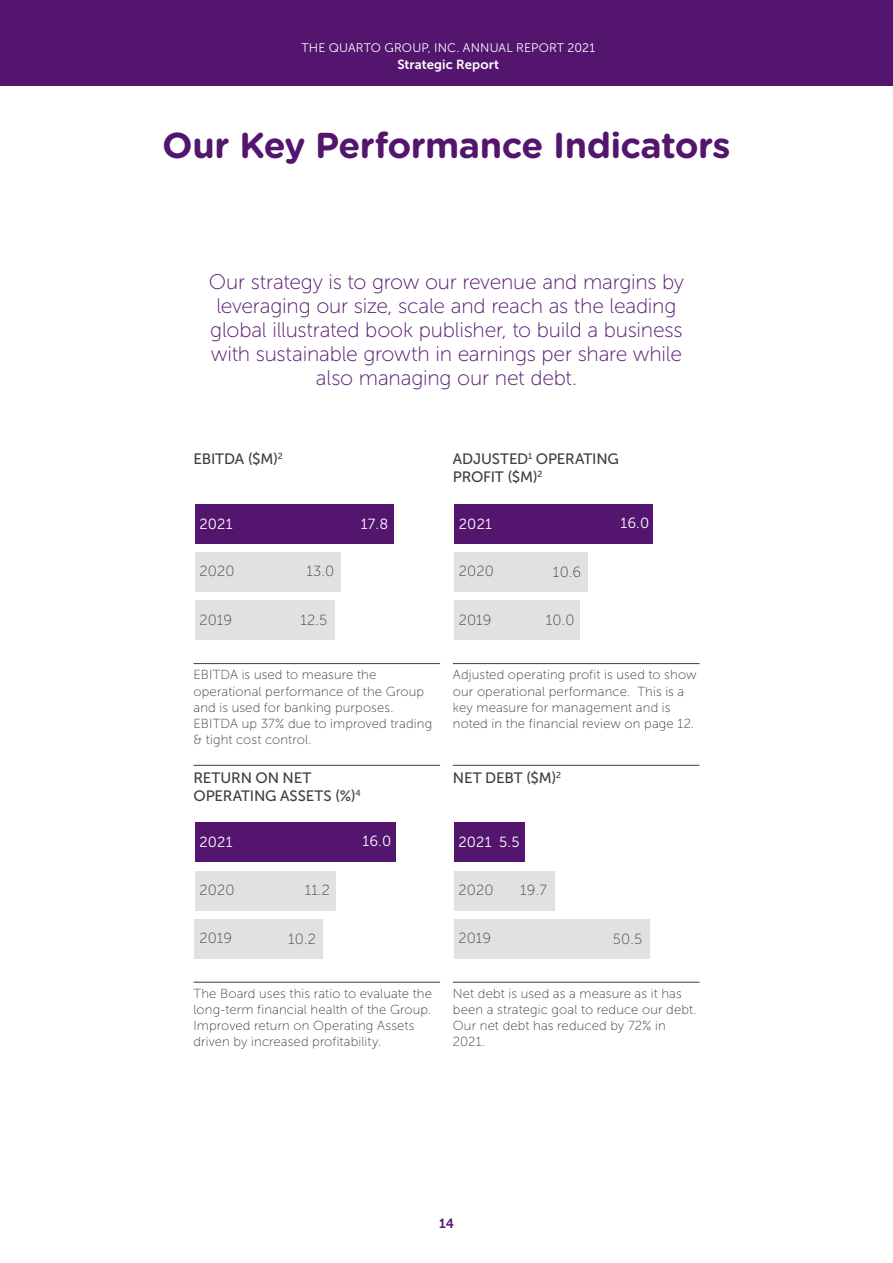
<style>
.page{position:relative;width:893px;height:1263px;background:#fff}
.page>*{position:absolute;margin:0;border:0;box-sizing:border-box;transform-origin:0 0}
.t1{font:700 36px "Gotham Rounded";letter-spacing:-.015em;color:#53156d}
.t2{font:21px/24px "Museo Sans 100";letter-spacing:-.01em;color:#53156d;text-align:center}
.t3{font:15px/18px "Museo Sans 500";letter-spacing:-.01em;color:#3e3e3f}
.t4{font:14.7px "Museo Sans 100";letter-spacing:.01em;color:#3a454e}
.t5{font:14.7px "Museo Sans 300";letter-spacing:.01em;color:#fff}
.t6{font:13.2px/16.2px "Museo Sans 100";letter-spacing:.01em;color:#3e3e3f}
.t7{font:13.2px "Museo Sans 700";letter-spacing:.005em;color:#fff}
.t8{font:13.2px "Museo Sans 700";color:#53156d}
.t9{font:12.3px "Museo Sans 300";letter-spacing:.01em;color:#fff}
</style>
<div class="page">
<div style="left:0;top:0;width:893px;height:86px;background:#53156d"></div>
<hr style="left:193px;top:663px;width:247px;height:1px;background:#3e3e3f">
<hr style="left:453px;top:663px;width:246px;height:1px;background:#3e3e3f">
<hr style="left:193px;top:765px;width:247px;height:1px;background:#3e3e3f">
<hr style="left:453px;top:765px;width:246px;height:1px;background:#3e3e3f">
<hr style="left:193px;top:982px;width:247px;height:1px;background:#3e3e3f">
<hr style="left:453px;top:982px;width:246px;height:1px;background:#3e3e3f">
<div style="left:195px;top:504px;width:199px;height:39px;background:#53156d"></div>
<div style="left:195px;top:552px;width:145px;height:39px;background:#e2e1e2"></div>
<div style="left:195px;top:601px;width:139px;height:39px;background:#e2e1e2"></div>
<div style="left:454px;top:504px;width:199px;height:39px;background:#53156d"></div>
<div style="left:454px;top:552px;width:133px;height:39px;background:#e2e1e2"></div>
<div style="left:454px;top:601px;width:126px;height:39px;background:#e2e1e2"></div>
<div style="left:195px;top:823px;width:201px;height:39px;background:#53156d"></div>
<div style="left:195px;top:871px;width:141px;height:39px;background:#e2e1e2"></div>
<div style="left:195px;top:919px;width:128px;height:39px;background:#e2e1e2"></div>
<div style="left:454px;top:823px;width:70px;height:39px;background:#53156d"></div>
<div style="left:454px;top:871px;width:100px;height:39px;background:#e2e1e2"></div>
<div style="left:454px;top:919px;width:195px;height:39px;background:#e2e1e2"></div>
<p class="t9" style="left:301px;top:41px;width:295px">THE QUARTO GROUP, INC. ANNUAL REPORT 2021</p>
<p class="t7" style="left:397px;top:57px;width:103px">Strategic Report</p>
<h1 class="t1" style="left:162px;top:119px;width:570px">Our Key Performance Indicators</h1>
<h2 class="t2" style="left:209px;top:270px;width:477px">Our strategy is to grow our revenue and margins by leveraging our size, scale and reach as the leading global illustrated book publisher, to build a business with sustainable growth in earnings per share while also managing our net debt.</h2>
<p class="t3" style="left:193px;top:450px;width:91px">EBITDA ($M)<sup>2</sup></p>
<p class="t3" style="left:453px;top:450px;width:168px">ADJUSTED<sup>1</sup> OPERATING<br>PROFIT ($M)<sup>2</sup></p>
<p class="t5" style="left:199px;top:516px;width:35px">2021</p>
<p class="t5" style="left:361px;top:516px;width:29px">17.8</p>
<p class="t4" style="left:199px;top:563px;width:37px">2020</p>
<p class="t4" style="left:306px;top:563px;width:29px">13.0</p>
<p class="t4" style="left:199px;top:612px;width:34px">2019</p>
<p class="t4" style="left:300px;top:612px;width:28px">12.5</p>
<p class="t5" style="left:459px;top:516px;width:35px">2021</p>
<p class="t4" style="left:459px;top:563px;width:37px">2020</p>
<p class="t4" style="left:459px;top:612px;width:34px">2019</p>
<p class="t4" style="left:553px;top:564px;width:30px">10.6</p>
<p class="t4" style="left:546px;top:612px;width:30px">10.0</p>
<p class="t5" style="left:620px;top:515px;width:30px">16.0</p>
<p class="t6" style="left:193px;top:667px;width:240px">EBITDA is used to measure the operational performance of the Group and is used for banking purposes.<br>EBITDA up 37% due to improved trading &amp; tight cost control.</p>
<p class="t6" style="left:453px;top:667px;width:245px">Adjusted operating profit is used to show our operational performance. This is a key measure for management and is noted in the financial review on page 12.</p>
<p class="t3" style="left:193px;top:768px;width:169px">RETURN ON NET<br>OPERATING ASSETS (%)<sup>4</sup></p>
<p class="t3" style="left:453px;top:768px;width:110px">NET DEBT ($M)<sup>2</sup></p>
<p class="t5" style="left:199px;top:834px;width:35px">2021</p>
<p class="t4" style="left:199px;top:882px;width:37px">2020</p>
<p class="t4" style="left:199px;top:930px;width:34px">2019</p>
<p class="t4" style="left:305px;top:882px;width:27px">11.2</p>
<p class="t4" style="left:288px;top:931px;width:29px">10.2</p>
<p class="t5" style="left:362px;top:833px;width:30px">16.0</p>
<p class="t5" style="left:458px;top:834px;width:35px">2021</p>
<p class="t5" style="left:499px;top:834px;width:22px">5.5</p>
<p class="t4" style="left:458px;top:882px;width:37px">2020</p>
<p class="t4" style="left:458px;top:930px;width:34px">2019</p>
<p class="t4" style="left:520px;top:882px;width:28px">19.7</p>
<p class="t4" style="left:613px;top:931px;width:31px">50.5</p>
<p class="t6" style="left:193px;top:985px;width:240px">The Board uses this ratio to evaluate the long-term financial health of the Group.<br>Improved return on Operating Assets driven by increased profitability.</p>
<p class="t6" style="left:453px;top:985px;width:245px">Net debt is used as a measure as it has been a strategic goal to reduce our debt.<br>Our net debt has reduced by 72% in<br>2021.</p>
<p class="t8" style="left:439px;top:1216px;width:16px">14</p>
</div>
